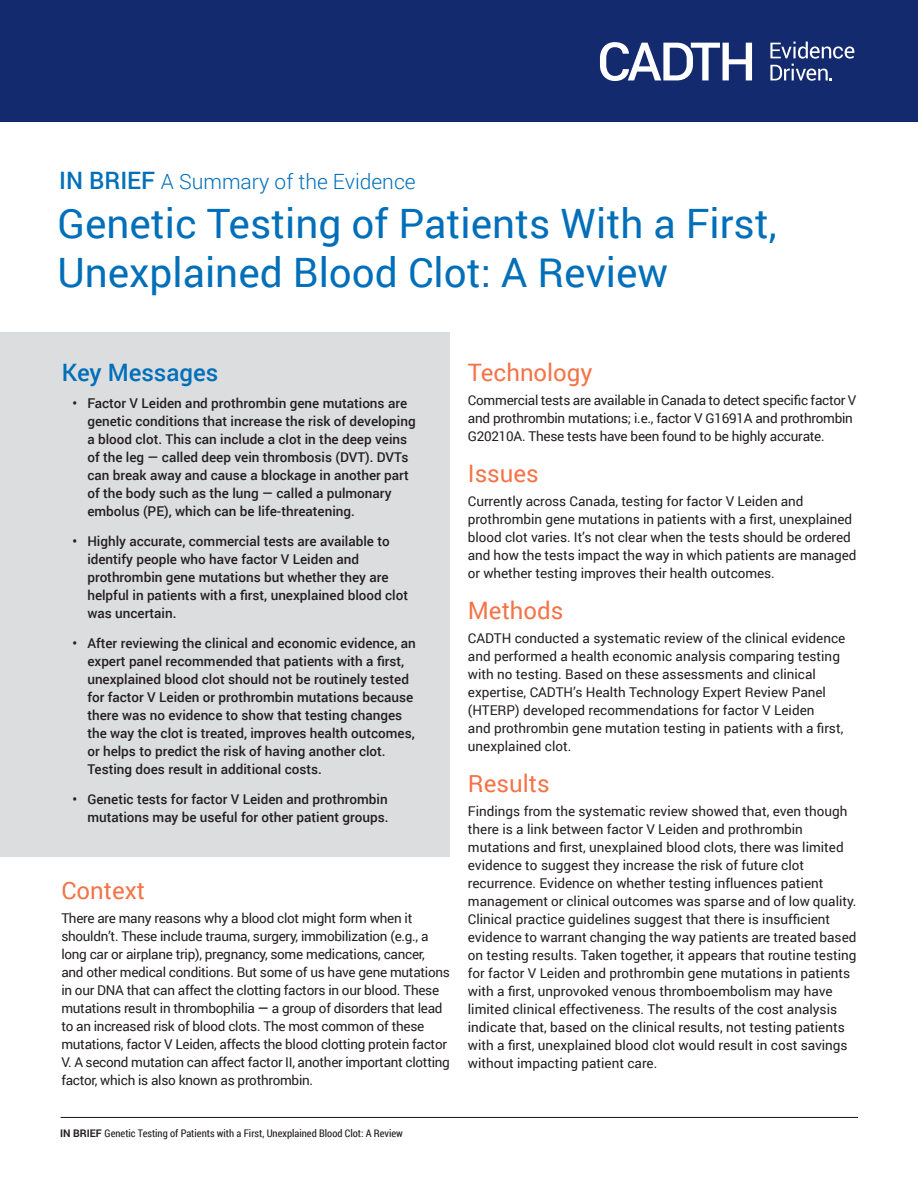
<style>
.page{position:relative;width:918px;height:1188px;background:#fff}
.page>*{position:absolute;margin:0;border:0;box-sizing:border-box;transform-origin:0 0}
.Doc_Title{font:40.5px/49.5px "Roboto";color:#006fb9}
.Heading{font:24px "Roboto";color:#f37449}
.Key_Messages{font:500 24px "Roboto";color:#006fb9}
.t1{font:300 21px "Roboto";color:#006fb9}
.t2{font:13.5px/18px "Roboto";color:#231f20}
.t3{font:500 13.5px/18px "Roboto";color:#231f20}
.t4{font:13.5px/18px "Roboto";letter-spacing:-.02em;color:#231f20}
.Basic_Footer{font:10.5px "Roboto Condensed";color:#231f20}
.s1{font-weight:500;font-size:24px}
.s2{font-weight:500}
.s3{font-family:"Roboto";font-weight:700}
</style>
<div class="page">
<div style="left:0;top:0;width:918px;height:122px;background:#132a6f"></div>
<svg style="left:600px;top:42px;width:152px;height:39px"></svg>
<svg style="left:770px;top:42px;width:84px;height:39px"></svg>
<div style="left:0;top:332px;width:449px;height:525px;background:#dcdddf"></div>
<hr style="left:61px;top:1117px;width:797px;height:1px;background:#231f20">
<p class="t1" style="left:59px;top:167px;width:358px"><span class="s1">IN BRIEF</span> A Summary of the Evidence</p>
<p class="Doc_Title" style="left:57px;top:197px;width:721px">Genetic Testing of Patients With a First,<br>Unexplained Blood Clot: A Review</p>
<p class="Key_Messages" style="left:62px;top:356px;width:158px">Key Messages</p>
<p class="t3" style="left:87px;top:394px;width:330px;text-indent:-15px">• Factor V Leiden and prothrombin gene mutations are genetic conditions that increase the risk of developing a blood clot. This can include a clot in the deep veins of the leg — called deep vein thrombosis (DVT). DVTs can break away and cause a blockage in another part of the body such as the lung — called a pulmonary embolus (PE), which can be life-threatening.</p>
<p class="t3" style="left:87px;top:532px;width:322px;text-indent:-15px">• Highly accurate, commercial tests are available to identify people who have factor V Leiden and prothrombin gene mutations but whether they are helpful in patients with a first, unexplained blood clot was uncertain.</p>
<p class="t3" style="left:87px;top:634px;width:330px;text-indent:-15px">• After reviewing the clinical and economic evidence, an expert panel recommended that patients with a first, unexplained blood clot should not be routinely tested for factor V Leiden or prothrombin mutations because there was no evidence to show that testing changes the way the clot is treated, improves health outcomes, or helps to predict the risk of having another clot.<br>Testing does result in additional costs.</p>
<p class="t3" style="left:72px;top:790px;width:318px;text-align:right">• Genetic tests for factor V Leiden and prothrombin mutations may be useful for other patient groups.</p>
<p class="Heading" style="left:61px;top:873px;width:85px">Context</p>
<p class="t4" style="left:61px;top:908px;width:390px">There are many reasons why a blood clot might form when it shouldn’t. These include trauma, surgery, immobilization (e.g., a long car or airplane trip), pregnancy, some medications, cancer, and other medical conditions. But some of us have gene mutations in our DNA that can affect the clotting factors in our blood. These mutations result in thrombophilia <span class="s2">—</span> a group of disorders that lead to an increased risk of blood clots. The most common of these mutations, factor V Leiden, affects the blood clotting protein factor V. A second mutation can affect factor II, another important clotting factor, which is also known as prothrombin.</p>
<p class="Basic_Footer" style="left:60px;top:1126px;width:344px"><span class="s3">IN BRIEF</span> Genetic Testing of Patients with a First, Unexplained Blood Clot: A Review</p>
<p class="Heading" style="left:468px;top:356px;width:126px">Technology</p>
<p class="t4" style="left:468px;top:391px;width:390px">Commercial tests are available in Canada to detect specific factor V and prothrombin mutations; i.e., factor V G1691A and prothrombin<br>G20210A. These tests have been found to be highly accurate.</p>
<p class="Heading" style="left:468px;top:457px;width:72px">Issues</p>
<p class="t2" style="left:468px;top:492px;width:390px">Currently across Canada, testing for factor V Leiden and prothrombin gene mutations in patients with a first, unexplained blood clot varies. It’s not clear when the tests should be ordered and how the tests impact the way in which patients are managed or whether testing improves their health outcomes.</p>
<p class="Heading" style="left:468px;top:593px;width:97px">Methods</p>
<p class="t2" style="left:468px;top:628px;width:379px">CADTH conducted a systematic review of the clinical evidence and performed a health economic analysis comparing testing with no testing. Based on these assessments and clinical expertise, CADTH’s Health Technology Expert Review Panel (HTERP) developed recommendations for factor V Leiden<br>and prothrombin gene mutation testing in patients with a first, unexplained clot.</p>
<p class="Heading" style="left:468px;top:766px;width:83px">Results</p>
<p class="t2" style="left:468px;top:801px;width:390px">Findings from the systematic review showed that, even though there is a link between factor V Leiden and prothrombin mutations and first, unexplained blood clots, there was limited evidence to suggest they increase the risk of future clot recurrence. Evidence on whether testing influences patient management or clinical outcomes was sparse and of low quality.<br>Clinical practice guidelines suggest that there is insufficient evidence to warrant changing the way patients are treated based on testing results. Taken together, it appears that routine testing for factor V Leiden and prothrombin gene mutations in patients with a first, unprovoked venous thromboembolism may have limited clinical effectiveness. The results of the cost analysis indicate that, based on the clinical results, not testing patients with a first, unexplained blood clot would result in cost savings without impacting patient care.</p>
</div>
